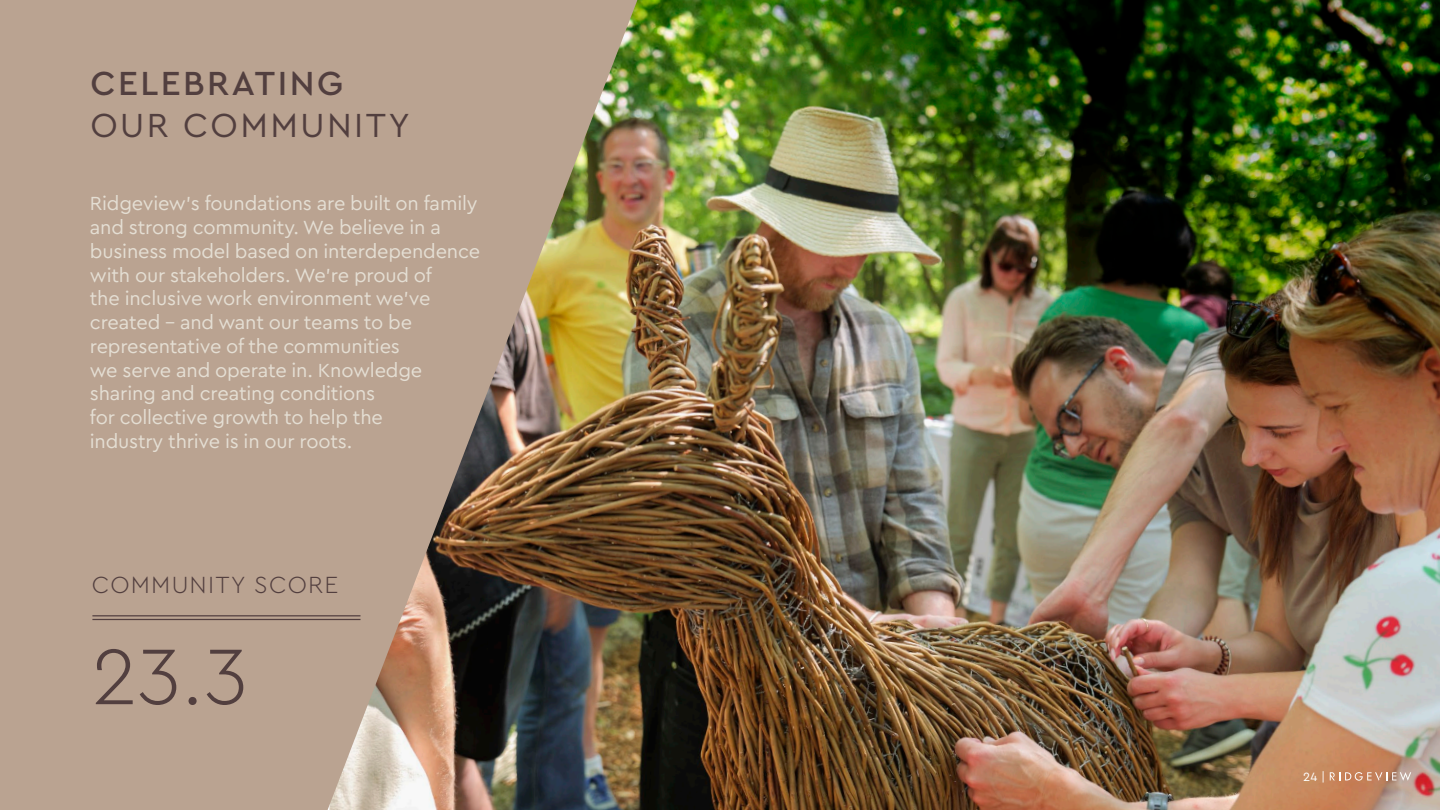
<style>
.page{position:relative;width:1440px;height:810px;background:#fff}
.page>*{position:absolute;margin:0;border:0;box-sizing:border-box;transform-origin:0 0}
.t1{font:300 82.5px "Cera Pro";color:#523f3f}
.t2{font:35px "Cera Pro";letter-spacing:.07em;color:#523f3f}
.t3{font:500 35px "Cera Pro";letter-spacing:.07em;color:#523f3f}
.t4{font:300 24.5px "Cera Pro";letter-spacing:.05em;color:#523f3f}
.t5{font:20px/23.8px "Cera Pro";letter-spacing:-.01em;color:#e4ded3}
.t6{font:12.62px "Cera Pro";color:#fff}
</style>
<div class="page">
<img style="left:637px;top:0;width:803px;height:810px">
<img style="left:0;top:0;width:637px;height:810px">
<hr style="left:92px;top:619px;width:269px;height:1px;background:#523f3f">
<hr style="left:92px;top:615px;width:269px;height:1px;background:#523f3f">
<svg style="left:1330px;top:772px;width:81px;height:9px"></svg>
<h2 class="t3" style="left:90px;top:60px;width:254px">CELEBRATING</h2>
<h2 class="t2" style="left:90px;top:102px;width:321px">OUR COMMUNITY</h2>
<p class="t5" style="left:90px;top:191px;width:392px">Ridgeview’s foundations are built on family and strong community. We believe in a business model based on interdependence with our stakeholders. We’re proud of<br>the inclusive work environment we’ve created – and want our teams to be representative of the communities<br>we serve and operate in. Knowledge sharing and creating conditions<br>for collective growth to help the<br>industry thrive is in our roots.</p>
<p class="t4" style="left:92px;top:569px;width:248px">COMMUNITY SCORE</p>
<h1 class="t1" style="left:92px;top:622px;width:158px">23.3</h1>
<p class="t6" style="left:1303px;top:768px;width:24px">24 |</p>
</div>
